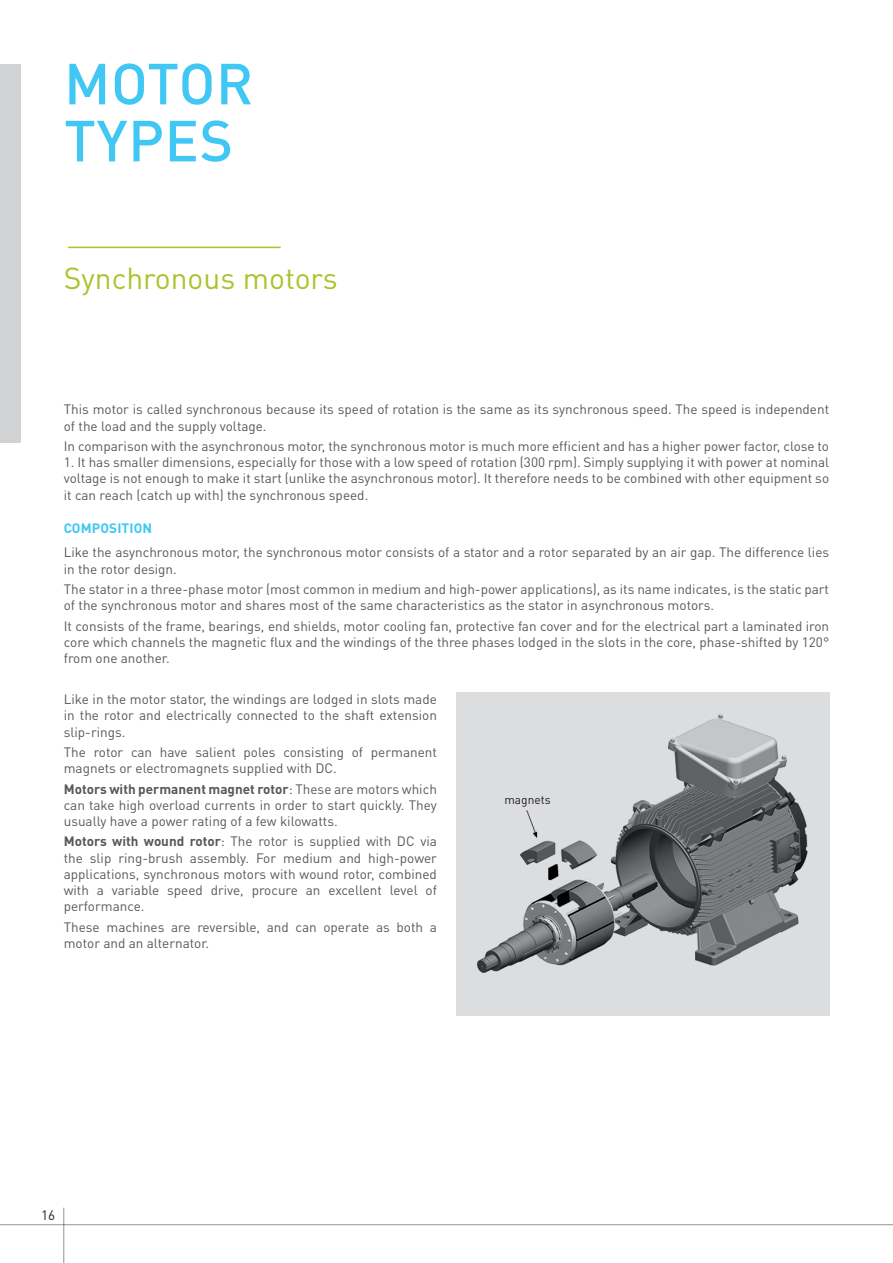
<style>
.page{position:relative;width:893px;height:1263px;background:#fff}
.page>*{position:absolute;margin:0;border:0;box-sizing:border-box;transform-origin:0 0}
.t1{font:500 57px/57px "DIN Pro";letter-spacing:.01em;color:#40c7f4}
.t2{font:30px "DIN Pro";color:#acc32b}
.t3{font:13.5px/16.2px "DIN Pro";color:#57585a}
.t4{font:700 13.5px "DIN Pro";letter-spacing:.01em;color:#40c7f4}
.t5{font:13.5px "DIN Pro";color:#231f20}
.t6{font:12px "DIN Pro";color:#231f20}
.s1{font-weight:700}
</style>
<div class="page">
<div style="left:0;top:64px;width:21px;height:378px;background:#d1d2d4"></div>
<hr style="left:63px;top:1208px;width:1px;height:55px;background:#939598">
<hr style="left:0;top:1224px;width:893px;height:1px;background:#939598">
<div style="left:456px;top:692px;width:373px;height:324px;background:#dcdddf"></div>
<img style="left:476px;top:714px;width:332px;height:259px">
<hr style="left:68px;top:247px;width:213px;height:1px;background:#acc32b">
<div style="left:488px;top:794px;width:80px;height:15px;background:#dcdddf"></div>
<h1 class="t1" style="left:64px;top:53px;width:191px">MOTOR<br>TYPES</h1>
<h2 class="t2" style="left:64px;top:258px;width:276px">Synchronous motors</h2>
<p class="t3" style="left:64px;top:401px;width:767px">This motor is called synchronous because its speed of rotation is the same as its synchronous speed. The speed is independent of the load and the supply voltage.</p>
<p class="t3" style="left:64px;top:437px;width:767px">In comparison with the asynchronous motor, the synchronous motor is much more efficient and has a higher power factor, close to</p>
<p class="t3" style="left:64px;top:454px;width:767px;text-align:justify">1. It has smaller dimensions, especially for those with a low speed of rotation (300 rpm). Simply supplying it with power at nominal voltage is not enough to make it start (unlike the asynchronous motor). It therefore needs to be combined with other equipment so it can reach (catch up with) the synchronous speed.</p>
<p class="t4" style="left:64px;top:519px;width:90px">COMPOSITION</p>
<p class="t3" style="left:64px;top:544px;width:767px">Like the asynchronous motor, the synchronous motor consists of a stator and a rotor separated by an air gap. The difference lies in the rotor design.</p>
<p class="t3" style="left:64px;top:581px;width:767px">The stator in a three-phase motor (most common in medium and high-power applications), as its name indicates, is the static part of the synchronous motor and shares most of the same characteristics as the stator in asynchronous motors.</p>
<p class="t3" style="left:64px;top:617px;width:767px;text-align:justify">It consists of the frame, bearings, end shields, motor cooling fan, protective fan cover and for the electrical part a laminated iron core which channels the magnetic flux and the windings of the three phases lodged in the slots in the core, phase-shifted by 120° from one another.</p>
<p class="t3" style="left:64px;top:691px;width:375px;text-align:justify">Like in the motor stator, the windings are lodged in slots made in the rotor and electrically connected to the shaft extension slip-rings.</p>
<p class="t3" style="left:64px;top:743px;width:375px">The rotor can have salient poles consisting of permanent magnets or electromagnets supplied with DC.</p>
<p class="t3" style="left:64px;top:780px;width:375px;text-align:justify"><span class="s1">Motors with permanent magnet rotor</span>: These are motors which can take high overload currents in order to start quickly. They usually have a power rating of a few kilowatts.</p>
<p class="t3" style="left:64px;top:833px;width:375px;text-align:justify"><span class="s1">Motors with wound rotor</span>: The rotor is supplied with DC via the slip ring-brush assembly. For medium and high-power applications, synchronous motors with wound rotor, combined with a variable speed drive, procure an excellent level of performance.</p>
<p class="t3" style="left:64px;top:918px;width:375px">These machines are reversible, and can operate as both a motor and an alternator.</p>
<p class="t6" style="left:504px;top:791px;width:48px">magnets</p>
<p class="t5" style="left:41px;top:1206px;width:16px">16</p>
</div>
